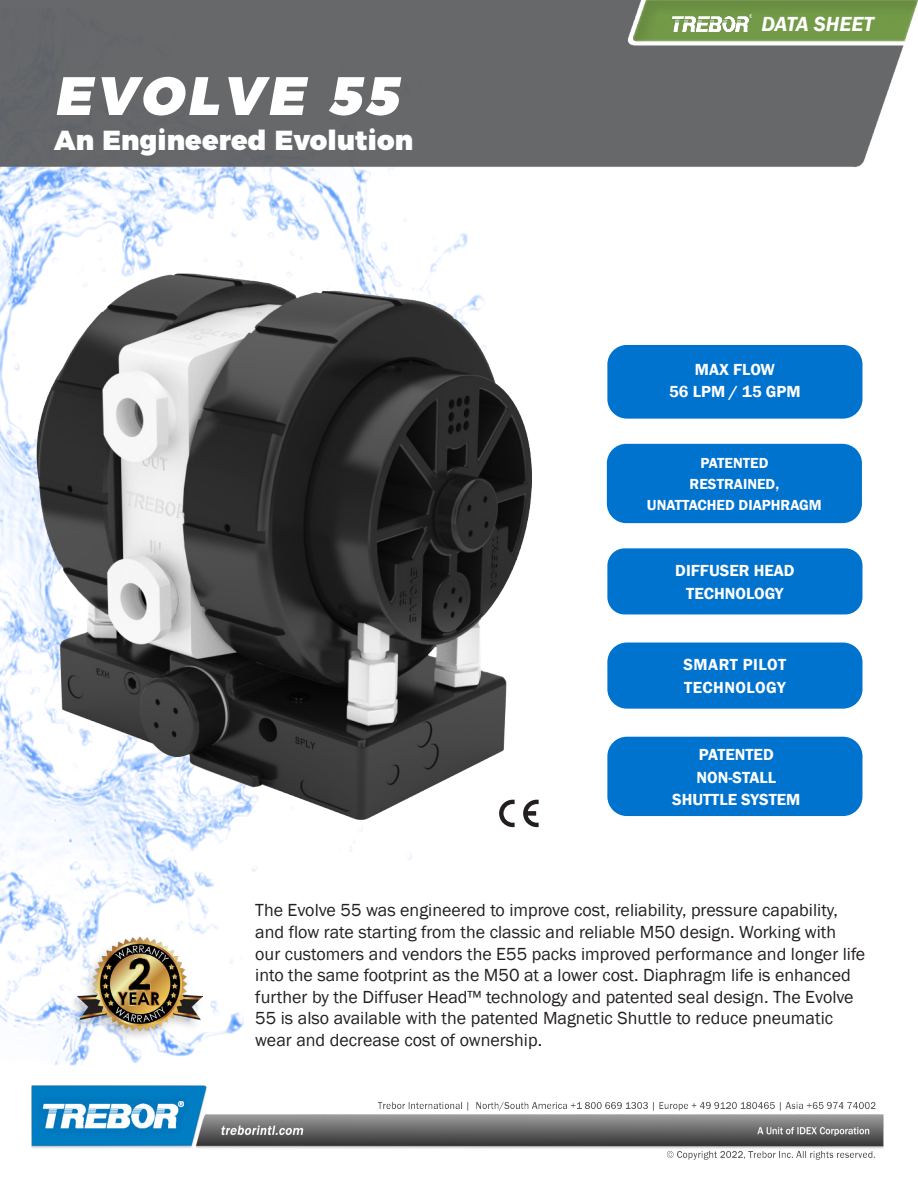
<style>
.page{position:relative;width:918px;height:1188px;background:#fff}
.page>*{position:absolute;margin:0;border:0;box-sizing:border-box;transform-origin:0 0}
.t1{font:italic 900 54px "Montserrat";color:#fff}
.t2{font:900 27.6px "Montserrat";letter-spacing:.005em;color:#fff}
.Body_Copy{font:italic 600 21px "Franklin Gothic";color:#fff}
.Paragraph_Style_1{font:18px/21.6px "Franklin Gothic";color:#231f20}
.Body_Copy-2{font:600 16.5px "Franklin Gothic";color:#fff}
.Body_Copy-3{font:600 16.5px "Franklin Gothic";letter-spacing:.025em;color:#fff}
.Body_Copy-4{font:600 15px "Franklin Gothic";color:#fff}
</style>
<div class="page">
<img style="left:0;top:172px;width:412px;height:894px">
<img style="left:0;top:0;width:918px;height:172px">
<img style="left:31px;top:1085px;width:853px;height:75px">
<img style="left:670px;top:14px;width:84px;height:17px">
<img style="left:0;top:216px;width:539px;height:613px">
<div style="left:607px;top:548px;width:256px;height:67px;background:#0073cf;border-radius:18px"></div>
<div style="left:606px;top:547px;width:258px;height:69px;border:2px solid #fff;border-radius:18px"></div>
<div style="left:607px;top:642px;width:256px;height:67px;background:#0073cf;border-radius:20px"></div>
<div style="left:606px;top:641px;width:258px;height:69px;border:2px solid #fff;border-radius:20px"></div>
<div style="left:607px;top:736px;width:256px;height:81px;background:#0073cf;border-radius:20px"></div>
<div style="left:606px;top:735px;width:258px;height:83px;border:2px solid #fff;border-radius:20px"></div>
<div style="left:607px;top:344px;width:256px;height:75px;background:#0073cf;border-radius:20px"></div>
<div style="left:606px;top:343px;width:258px;height:77px;border:2px solid #fff;border-radius:20px"></div>
<div style="left:606px;top:443px;width:257px;height:81px;background:#0073cf;border-radius:20px"></div>
<div style="left:605px;top:442px;width:258px;height:83px;border:2px solid #fff;border-radius:20px"></div>
<svg style="left:499px;top:800px;width:16px;height:27px"></svg>
<svg style="left:523px;top:800px;width:16px;height:27px"></svg>
<div style="left:71px;top:935px;width:134px;height:108px;background:#231f20;opacity:.25"></div>
<img style="left:78px;top:922px;width:125px;height:125px">
<p class="t1" style="left:54px;top:50px;width:360px">EVOLVE 55</p>
<p class="t2" style="left:54px;top:117px;width:361px">An Engineered Evolution</p>
<p class="Body_Copy" style="left:761px;top:10px;width:114px">DATA SHEET</p>
<p class="Body_Copy-2" style="left:695px;top:359px;width:82px">MAX FLOW</p>
<p class="Body_Copy-2" style="left:669px;top:382px;width:133px">56 LPM / 15 GPM</p>
<p class="Body_Copy-4" style="left:700px;top:453px;width:69px">PATENTED</p>
<p class="Body_Copy-4" style="left:690px;top:474px;width:91px">RESTRAINED,</p>
<p class="Body_Copy-4" style="left:647px;top:495px;width:176px">UNATTACHED DIAPHRAGM</p>
<p class="Body_Copy-2" style="left:675px;top:560px;width:121px">DIFFUSER HEAD</p>
<p class="Body_Copy-2" style="left:686px;top:583px;width:99px">TECHNOLOGY</p>
<p class="Body_Copy-3" style="left:684px;top:654px;width:104px">SMART PILOT</p>
<p class="Body_Copy-3" style="left:684px;top:677px;width:103px">TECHNOLOGY</p>
<p class="Body_Copy-2" style="left:699px;top:745px;width:76px">PATENTED</p>
<p class="Body_Copy-2" style="left:696px;top:767px;width:81px">NON-STALL</p>
<p class="Body_Copy-2" style="left:672px;top:790px;width:130px">SHUTTLE SYSTEM</p>
<p class="Paragraph_Style_1" style="left:255px;top:900px;width:612px">The Evolve 55 was engineered to improve cost, reliability, pressure capability, and flow rate starting from the classic and reliable M50 design. Working with our customers and vendors the E55 packs improved performance and longer life into the same footprint as the M50 at a lower cost. Diaphragm life is enhanced further by the Diffuser Head™ technology and patented seal design. The Evolve 55 is also available with the patented Magnetic Shuttle to reduce pneumatic wear and decrease cost of ownership.</p>
</div>
